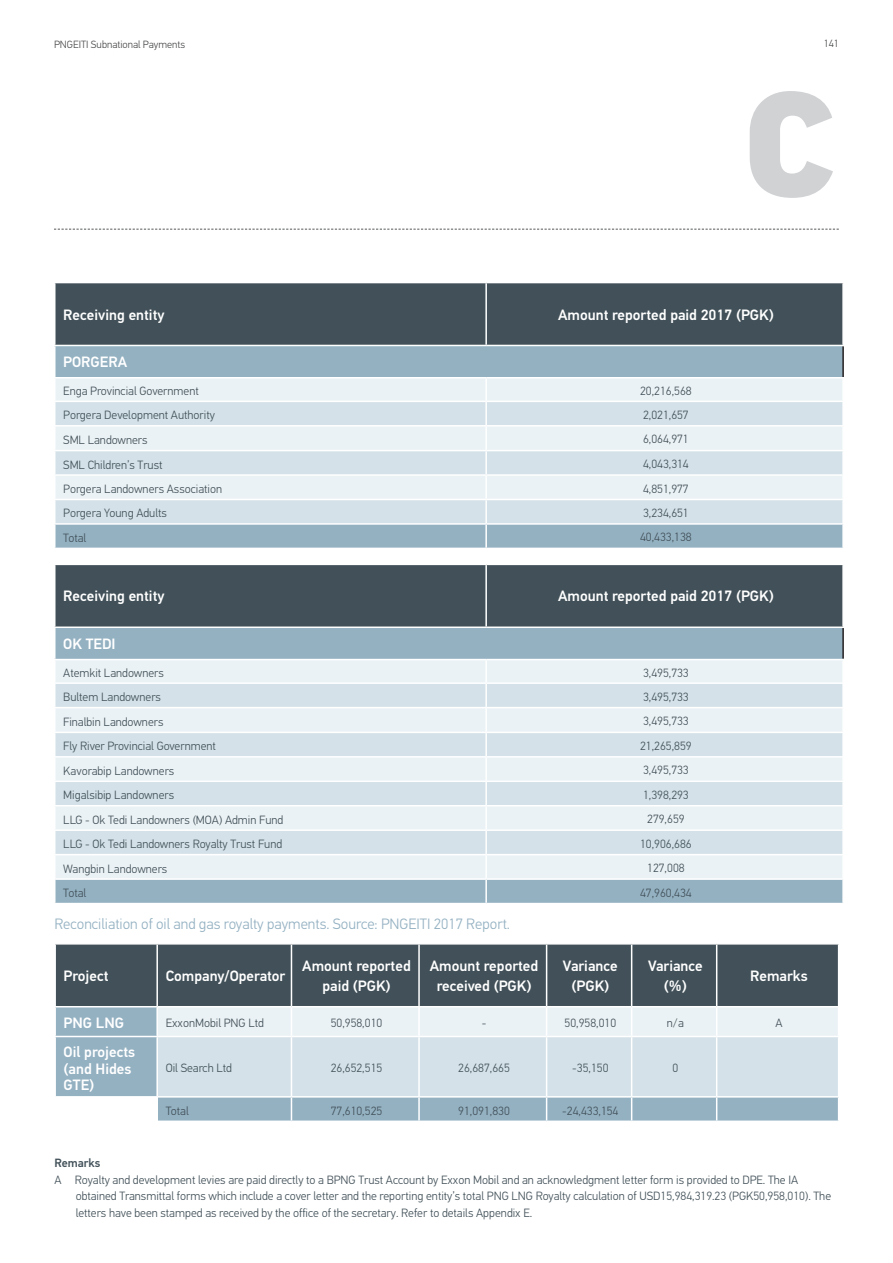
<style>
.page{position:relative;width:893px;height:1263px;background:#fff}
.page>*{position:absolute;margin:0;border:0;box-sizing:border-box;transform-origin:0 0}
.t1{font:150px "PFDIN Text Pro X Black";color:#d1d2d4}
.t2{font:500 15px/19.5px "PFDIN Text Pro";color:#fff;text-align:center}
.t3{font:300 15px "PFDIN Text Pro";color:#94b1c2}
.t4{font:300 12px/16.5px "PFDIN Text Pro";color:#425159}
.t5{font:500 12px "PFDIN Text Pro";color:#425159}
.t6{font:300 10.5px "PFDIN Text Pro";color:#4b4c4d}
</style>
<div class="page">
<svg style="left:54px;top:229px;width:785px;height:1px"></svg>
<div style="left:56px;top:283px;width:786px;height:62px;background:#425159"></div>
<div style="left:55px;top:345px;width:788px;height:33px;background:#94b1c2"></div>
<div style="left:56px;top:379px;width:786px;height:22px;background:#ebf2f5"></div>
<svg style="left:56px;top:402px;width:786px;height:121px;background:#dde8ed"></svg>
<div style="left:56px;top:525px;width:786px;height:23px;background:#94b1c2"></div>
<hr style="left:842px;top:346px;width:2px;height:31px;background:#231f20">
<hr style="left:485px;top:283px;width:2px;height:62px;background:#fff">
<hr style="left:485px;top:378px;width:2px;height:23px;background:#fff">
<hr style="left:485px;top:402px;width:2px;height:23px;background:#fff">
<hr style="left:54px;top:425px;width:432px;height:2px;background:#fff">
<hr style="left:486px;top:425px;width:358px;height:2px;background:#fff">
<hr style="left:485px;top:427px;width:2px;height:23px;background:#fff">
<hr style="left:54px;top:450px;width:432px;height:1px;background:#fff">
<hr style="left:486px;top:450px;width:358px;height:1px;background:#fff">
<hr style="left:485px;top:451px;width:2px;height:23px;background:#fff">
<hr style="left:54px;top:474px;width:432px;height:2px;background:#fff">
<hr style="left:486px;top:474px;width:358px;height:2px;background:#fff">
<hr style="left:485px;top:476px;width:2px;height:23px;background:#fff">
<hr style="left:54px;top:499px;width:432px;height:1px;background:#fff">
<hr style="left:486px;top:499px;width:358px;height:1px;background:#fff">
<hr style="left:485px;top:500px;width:2px;height:23px;background:#fff">
<hr style="left:485px;top:525px;width:2px;height:23px;background:#fff">
<hr style="left:54px;top:345px;width:432px;height:1px;background:#fff">
<hr style="left:54px;top:346px;width:2px;height:31px;background:#fff">
<hr style="left:486px;top:345px;width:358px;height:1px;background:#fff">
<hr style="left:54px;top:377px;width:432px;height:1px;background:#fff">
<hr style="left:486px;top:377px;width:358px;height:1px;background:#fff">
<div style="left:56px;top:565px;width:786px;height:61px;background:#425159"></div>
<div style="left:55px;top:627px;width:788px;height:32px;background:#94b1c2"></div>
<div style="left:56px;top:660px;width:786px;height:218px;background:#ebf2f5"></div>
<svg style="left:56px;top:684px;width:786px;height:170px;background:#dee8ed"></svg>
<div style="left:56px;top:880px;width:786px;height:23px;background:#94b1c2"></div>
<hr style="left:842px;top:628px;width:2px;height:31px;background:#231f20">
<hr style="left:485px;top:565px;width:2px;height:61px;background:#fff">
<hr style="left:485px;top:660px;width:2px;height:22px;background:#fff">
<hr style="left:54px;top:682px;width:432px;height:2px;background:#fff">
<hr style="left:486px;top:682px;width:358px;height:2px;background:#fff">
<hr style="left:485px;top:684px;width:2px;height:23px;background:#fff">
<hr style="left:54px;top:707px;width:432px;height:1px;background:#fff">
<hr style="left:486px;top:707px;width:358px;height:1px;background:#fff">
<hr style="left:485px;top:708px;width:2px;height:24px;background:#fff">
<hr style="left:54px;top:732px;width:432px;height:1px;background:#fff">
<hr style="left:486px;top:732px;width:358px;height:1px;background:#fff">
<hr style="left:485px;top:733px;width:2px;height:23px;background:#fff">
<hr style="left:54px;top:756px;width:432px;height:1px;background:#fff">
<hr style="left:486px;top:756px;width:358px;height:1px;background:#fff">
<hr style="left:485px;top:757px;width:2px;height:23px;background:#fff">
<hr style="left:54px;top:780px;width:432px;height:2px;background:#fff">
<hr style="left:486px;top:780px;width:358px;height:2px;background:#fff">
<hr style="left:485px;top:782px;width:2px;height:23px;background:#fff">
<hr style="left:54px;top:805px;width:432px;height:1px;background:#fff">
<hr style="left:486px;top:805px;width:358px;height:1px;background:#fff">
<hr style="left:485px;top:806px;width:2px;height:23px;background:#fff">
<hr style="left:54px;top:829px;width:432px;height:2px;background:#fff">
<hr style="left:486px;top:829px;width:358px;height:2px;background:#fff">
<hr style="left:485px;top:831px;width:2px;height:23px;background:#fff">
<hr style="left:54px;top:854px;width:432px;height:1px;background:#fff">
<hr style="left:486px;top:854px;width:358px;height:1px;background:#fff">
<hr style="left:485px;top:855px;width:2px;height:23px;background:#fff">
<hr style="left:485px;top:880px;width:2px;height:23px;background:#fff">
<hr style="left:54px;top:626px;width:432px;height:2px;background:#fff">
<hr style="left:54px;top:628px;width:2px;height:31px;background:#fff">
<hr style="left:486px;top:626px;width:358px;height:2px;background:#fff">
<div style="left:56px;top:944px;width:782px;height:62px;background:#425159"></div>
<div style="left:56px;top:1007px;width:100px;height:89px;background:#94b1c2"></div>
<hr style="left:156px;top:944px;width:2px;height:62px;background:#fff">
<hr style="left:291px;top:944px;width:1px;height:62px;background:#fff">
<hr style="left:418px;top:944px;width:2px;height:62px;background:#fff">
<hr style="left:546px;top:944px;width:1px;height:62px;background:#fff">
<hr style="left:631px;top:944px;width:1px;height:62px;background:#fff">
<hr style="left:716px;top:944px;width:1px;height:62px;background:#fff">
<hr style="left:54px;top:1036px;width:103px;height:1px;background:#fff">
<svg style="left:158px;top:1007px;width:681px;height:113px;background:#cedde4"></svg>
<p class="t6" style="left:54px;top:39px;width:133px">PNGEITI Subnational Payments</p>
<p class="t6" style="left:824px;top:37px;width:17px">141</p>
<h1 class="t1" style="left:741px;top:49px;width:99px">C</h1>
<p class="t2" style="left:63px;top:305px;width:103px">Receiving entity</p>
<p class="t2" style="left:558px;top:305px;width:217px">Amount reported paid 2017 (PGK)</p>
<p class="t2" style="left:63px;top:353px;width:65px">PORGERA</p>
<p class="t4" style="left:63px;top:383px;width:137px">Enga Provincial Government</p>
<p class="t4" style="left:640px;top:383px;width:53px">20,216,568</p>
<p class="t4" style="left:63px;top:407px;width:153px">Porgera Development Authority</p>
<p class="t4" style="left:643px;top:407px;width:47px">2,021,657</p>
<p class="t4" style="left:63px;top:432px;width:86px">SML Landowners</p>
<p class="t4" style="left:643px;top:431px;width:47px">6,064,971</p>
<p class="t4" style="left:63px;top:456px;width:101px">SML Children’s Trust</p>
<p class="t4" style="left:643px;top:456px;width:47px">4,043,314</p>
<p class="t4" style="left:63px;top:481px;width:160px">Porgera Landowners Association</p>
<p class="t4" style="left:643px;top:480px;width:47px">4,851,977</p>
<p class="t4" style="left:63px;top:505px;width:105px">Porgera Young Adults</p>
<p class="t4" style="left:643px;top:505px;width:47px">3,234,651</p>
<p class="t4" style="left:63px;top:530px;width:25px">Total</p>
<p class="t4" style="left:640px;top:529px;width:53px">40,433,138</p>
<p class="t2" style="left:63px;top:587px;width:103px">Receiving entity</p>
<p class="t2" style="left:558px;top:587px;width:217px">Amount reported paid 2017 (PGK)</p>
<p class="t2" style="left:63px;top:634px;width:54px">OK TEDI</p>
<p class="t4" style="left:63px;top:665px;width:102px">Atemkit Landowners</p>
<p class="t4" style="left:643px;top:665px;width:47px">3,495,733</p>
<p class="t4" style="left:63px;top:689px;width:99px">Bultem Landowners</p>
<p class="t4" style="left:643px;top:688px;width:47px">3,495,733</p>
<p class="t4" style="left:63px;top:713px;width:102px">Finalbin Landowners</p>
<p class="t4" style="left:643px;top:713px;width:47px">3,495,733</p>
<p class="t4" style="left:63px;top:738px;width:154px">Fly River Provincial Government</p>
<p class="t4" style="left:640px;top:738px;width:53px">21,265,859</p>
<p class="t4" style="left:63px;top:763px;width:113px">Kavorabip Landowners</p>
<p class="t4" style="left:643px;top:762px;width:47px">3,495,733</p>
<p class="t4" style="left:63px;top:787px;width:112px">Migalsibip Landowners</p>
<p class="t4" style="left:643px;top:787px;width:47px">1,398,293</p>
<p class="t4" style="left:63px;top:811px;width:222px">LLG - Ok Tedi Landowners (MOA) Admin Fund</p>
<p class="t4" style="left:647px;top:811px;width:39px">279,659</p>
<p class="t4" style="left:63px;top:836px;width:220px">LLG - Ok Tedi Landowners Royalty Trust Fund</p>
<p class="t4" style="left:640px;top:835px;width:53px">10,906,686</p>
<p class="t4" style="left:63px;top:860px;width:106px">Wangbin Landowners</p>
<p class="t4" style="left:647px;top:860px;width:39px">127,008</p>
<p class="t4" style="left:63px;top:885px;width:25px">Total</p>
<p class="t4" style="left:640px;top:884px;width:53px">47,960,434</p>
<p class="t3" style="left:54px;top:916px;width:457px">Reconciliation of oil and gas royalty payments. Source: PNGEITI 2017 Report.</p>
<p class="t2" style="left:64px;top:966px;width:46px">Project</p>
<p class="t2" style="left:166px;top:966px;width:121px">Company/Operator</p>
<p class="t2" style="left:302px;top:956px;width:110px">Amount reported paid (PGK)</p>
<p class="t2" style="left:430px;top:956px;width:110px">Amount reported received (PGK)</p>
<p class="t2" style="left:563px;top:956px;width:56px">Variance (PGK)</p>
<p class="t2" style="left:648px;top:956px;width:56px">Variance (%)</p>
<p class="t2" style="left:750px;top:966px;width:59px">Remarks</p>
<p class="t2" style="left:64px;top:1014px;width:62px">PNG LNG</p>
<p class="t4" style="left:166px;top:1015px;width:100px">ExxonMobil PNG Ltd</p>
<p class="t4" style="left:331px;top:1015px;width:53px">50,958,010</p>
<p class="t4" style="left:482px;top:1015px;width:6px">-</p>
<p class="t4" style="left:565px;top:1015px;width:53px">50,958,010</p>
<p class="t4" style="left:667px;top:1015px;width:19px">n/a</p>
<p class="t4" style="left:775px;top:1015px;width:9px">A</p>
<p class="t2" style="left:64px;top:1044px;width:73px;line-height:16.5px;text-align:left">Oil projects (and Hides<br>GTE)</p>
<p class="t4" style="left:166px;top:1060px;width:68px">Oil Search Ltd</p>
<p class="t4" style="left:331px;top:1060px;width:53px">26,652,515</p>
<p class="t4" style="left:458px;top:1060px;width:53px">26,687,665</p>
<p class="t4" style="left:572px;top:1060px;width:38px">-35,150</p>
<p class="t4" style="left:672px;top:1060px;width:7px">0</p>
<p class="t4" style="left:166px;top:1103px;width:25px">Total</p>
<p class="t4" style="left:331px;top:1103px;width:53px">77,610,525</p>
<p class="t4" style="left:458px;top:1103px;width:53px">91,091,830</p>
<p class="t4" style="left:562px;top:1103px;width:58px">-24,433,154</p>
<p class="t5" style="left:54px;top:1156px;width:48px">Remarks</p>
<p class="t4" style="left:76px;top:1172px;width:757px;text-indent:-21px">A Royalty and development levies are paid directly to a BPNG Trust Account by Exxon Mobil and an acknowledgment letter form is provided to DPE. The IA obtained Transmittal forms which include a cover letter and the reporting entity’s total PNG LNG Royalty calculation of USD15,984,319.23 (PGK50,958,010). The letters have been stamped as received by the office of the secretary. Refer to details Appendix E.</p>
</div>
